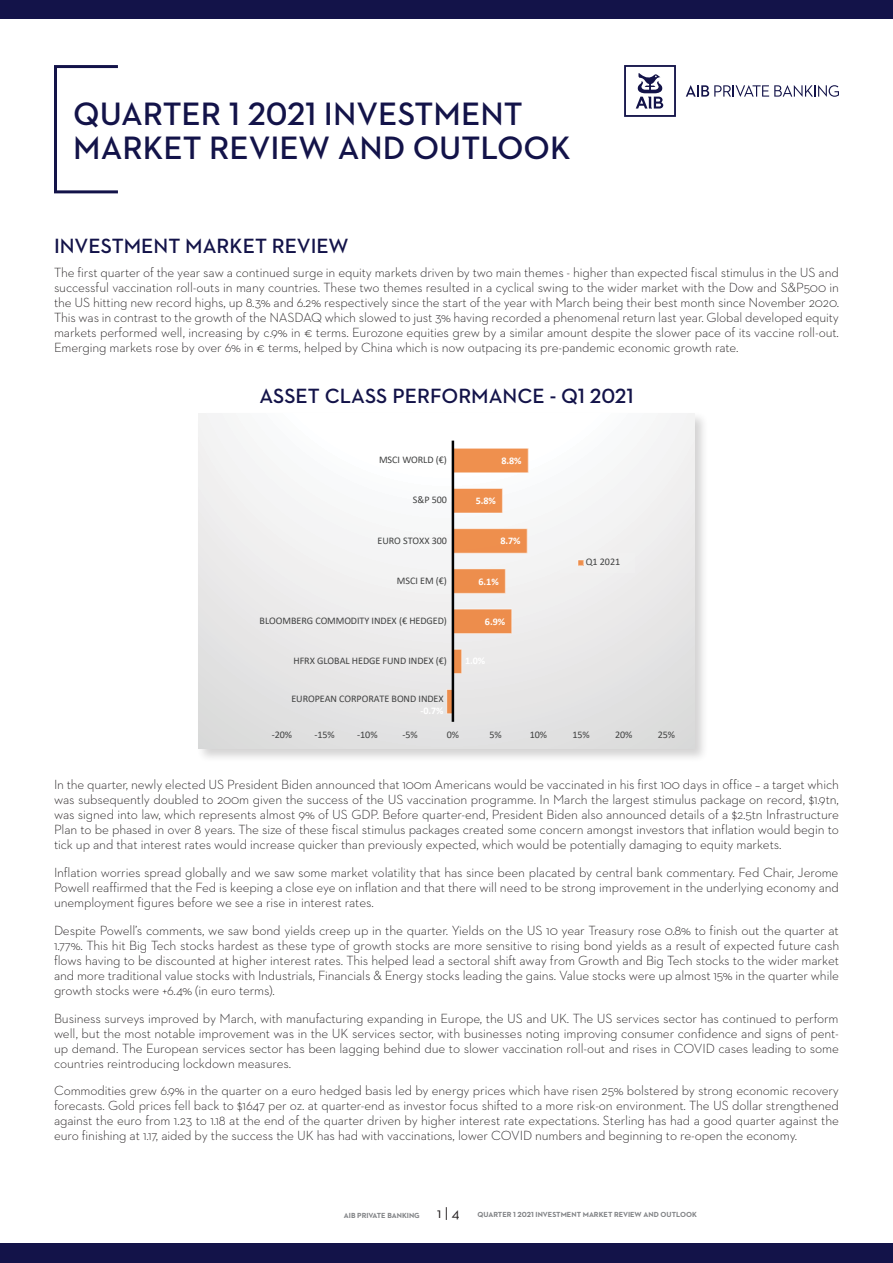
<style>
.page{position:relative;width:893px;height:1263px;background:#fff}
.page>*{position:absolute;margin:0;border:0;box-sizing:border-box;transform-origin:0 0}
.t1{font:600 33px/34.5px "Neutraface 2 Text";color:#131349}
.Space_Above{font:600 21px "Neutraface 2 Text";color:#131349}
.Body_Copy{font:15px "Neutraface 2 Text";color:#231f20}
.Space_Above-2{font:300 13.5px/15px "Neutraface 2 Text";letter-spacing:-.01em;color:#231f20;text-align:justify}
.t2{font:10.05px "Calibri";letter-spacing:-.005em;color:#404141}
.t3{font:700 10.05px "Calibri";color:#fff}
.Body_Copy-2{font:700 7.5px "Neutraface 2 Text";color:#808285}
</style>
<div class="page">
<div style="left:0;top:0;width:893px;height:19px;background:#131349"></div>
<div style="left:0;top:1244px;width:893px;height:19px;background:#131349"></div>
<svg style="left:686px;top:85px;width:153px;height:12px"></svg>
<svg style="left:624px;top:65px;width:52px;height:52px"></svg>
<div style="left:54px;top:65px;width:65px;height:128px;border:3px solid #131349"></div>
<div style="left:196px;top:411px;width:512px;height:352px;background:#231f20;opacity:.2"></div>
<svg style="left:199px;top:414px;width:495px;height:334px"></svg>
<p class="t1" style="left:73px;top:96px;width:499px">QUARTER 1 2021 INVESTMENT<br>MARKET REVIEW AND OUTLOOK</p>
<p class="Space_Above" style="left:54px;top:233px;width:296px">INVESTMENT MARKET REVIEW</p>
<p class="Space_Above-2" style="left:54px;top:265px;width:787px">The first quarter of the year saw a continued surge in equity markets driven by two main themes - higher than expected fiscal stimulus in the US and successful vaccination roll-outs in many countries. These two themes resulted in a cyclical swing to the wider market with the Dow and S&amp;P500 in the US hitting new record highs, up 8.3% and 6.2% respectively since the start of the year with March being their best month since November 2020.<br>This was in contrast to the growth of the NASDAQ which slowed to just 3% having recorded a phenomenal return last year. Global developed equity markets performed well, increasing by c.9% in € terms. Eurozone equities grew by a similar amount despite the slower pace of its vaccine roll-out.<br>Emerging markets rose by over 6% in € terms, helped by China which is now outpacing its pre-pandemic economic growth rate.</p>
<p class="Space_Above" style="left:259px;top:382px;width:376px">ASSET CLASS PERFORMANCE - Q1 2021</p>
<p class="t2" style="left:379px;top:453px;width:69px">MSCI WORLD (€)</p>
<p class="t2" style="left:413px;top:493px;width:36px">S&amp;P 500</p>
<p class="t2" style="left:377px;top:533px;width:71px">EURO STOXX 300</p>
<p class="t2" style="left:397px;top:573px;width:52px">MSCI EM (€)</p>
<p class="t2" style="left:260px;top:613px;width:189px">BLOOMBERG COMMODITY INDEX (€ HEDGED)</p>
<p class="t2" style="left:293px;top:654px;width:155px">HFRX GLOBAL HEDGE FUND INDEX (€)</p>
<p class="t2" style="left:291px;top:692px;width:154px">EUROPEAN CORPORATE BOND INDEX</p>
<p class="t3" style="left:420px;top:703px;width:25px">-0.7%</p>
<p class="t3" style="left:501px;top:453px;width:22px">8.8%</p>
<p class="t3" style="left:476px;top:494px;width:22px">5.8%</p>
<p class="t3" style="left:500px;top:534px;width:22px">8.7%</p>
<p class="t3" style="left:479px;top:574px;width:22px">6.1%</p>
<p class="t3" style="left:485px;top:614px;width:22px">6.9%</p>
<p class="t2" style="left:586px;top:555px;width:36px">Q1 2021</p>
<p class="t2" style="left:272px;top:727px;width:22px">-20%</p>
<p class="t2" style="left:315px;top:727px;width:22px">-15%</p>
<p class="t2" style="left:357px;top:727px;width:22px">-10%</p>
<p class="t2" style="left:403px;top:727px;width:17px">-5%</p>
<p class="t2" style="left:447px;top:727px;width:14px">0%</p>
<p class="t2" style="left:489px;top:727px;width:14px">5%</p>
<p class="t2" style="left:530px;top:727px;width:19px">10%</p>
<p class="t2" style="left:572px;top:727px;width:19px">15%</p>
<p class="t2" style="left:615px;top:727px;width:19px">20%</p>
<p class="t2" style="left:658px;top:727px;width:19px">25%</p>
<p class="Space_Above-2" style="left:54px;top:777px;width:786px">In the quarter, newly elected US President Biden announced that 100m Americans would be vaccinated in his first 100 days in office – a target which was subsequently doubled to 200m given the success of the US vaccination programme. In March the largest stimulus package on record, $1.9tn, was signed into law, which represents almost 9% of US GDP. Before quarter-end, President Biden also announced details of a $2.5tn Infrastructure Plan to be phased in over 8 years. The size of these fiscal stimulus packages created some concern amongst investors that inflation would begin to tick up and that interest rates would increase quicker than previously expected, which would be potentially damaging to equity markets.</p>
<p class="Space_Above-2" style="left:54px;top:865px;width:786px">Inflation worries spread globally and we saw some market volatility that has since been placated by central bank commentary. Fed Chair, Jerome Powell reaffirmed that the Fed is keeping a close eye on inflation and that there will need to be strong improvement in the underlying economy and unemployment figures before we see a rise in interest rates.</p>
<p class="Space_Above-2" style="left:54px;top:923px;width:787px">Despite Powell’s comments, we saw bond yields creep up in the quarter. Yields on the US 10 year Treasury rose 0.8% to finish out the quarter at 1.77%. This hit Big Tech stocks hardest as these type of growth stocks are more sensitive to rising bond yields as a result of expected future cash flows having to be discounted at higher interest rates. This helped lead a sectoral shift away from Growth and Big Tech stocks to the wider market and more traditional value stocks with Industrials, Financials &amp; Energy stocks leading the gains. Value stocks were up almost 15% in the quarter while growth stocks were +6.4% (in euro terms).</p>
<p class="Space_Above-2" style="left:54px;top:1010px;width:786px">Business surveys improved by March, with manufacturing expanding in Europe, the US and UK. The US services sector has continued to perform well, but the most notable improvement was in the UK services sector, with businesses noting improving consumer confidence and signs of pent&shy;up demand. The European services sector has been lagging behind due to slower vaccination roll-out and rises in COVID cases leading to some countries reintroducing lockdown measures.</p>
<p class="Space_Above-2" style="left:54px;top:1083px;width:786px">Commodities grew 6.9% in the quarter on a euro hedged basis led by energy prices which have risen 25% bolstered by strong economic recovery forecasts. Gold prices fell back to $1647 per oz. at quarter-end as investor focus shifted to a more risk-on environment. The US dollar strengthened against the euro from 1.23 to 1.18 at the end of the quarter driven by higher interest rate expectations. Sterling has had a good quarter against the euro finishing at 1.17, aided by the success the UK has had with vaccinations, lower COVID numbers and beginning to re-open the economy.</p>
<p class="Body_Copy-2" style="left:344px;top:1210px;width:77px">AIB PRIVATE BANKING</p>
<p class="Body_Copy" style="left:437px;top:1203px;width:24px">1 | 4</p>
<p class="Body_Copy-2" style="left:478px;top:1209px;width:221px">QUARTER 1 2021 INVESTMENT MARKET REVIEW AND OUTLOOK</p>
</div>
